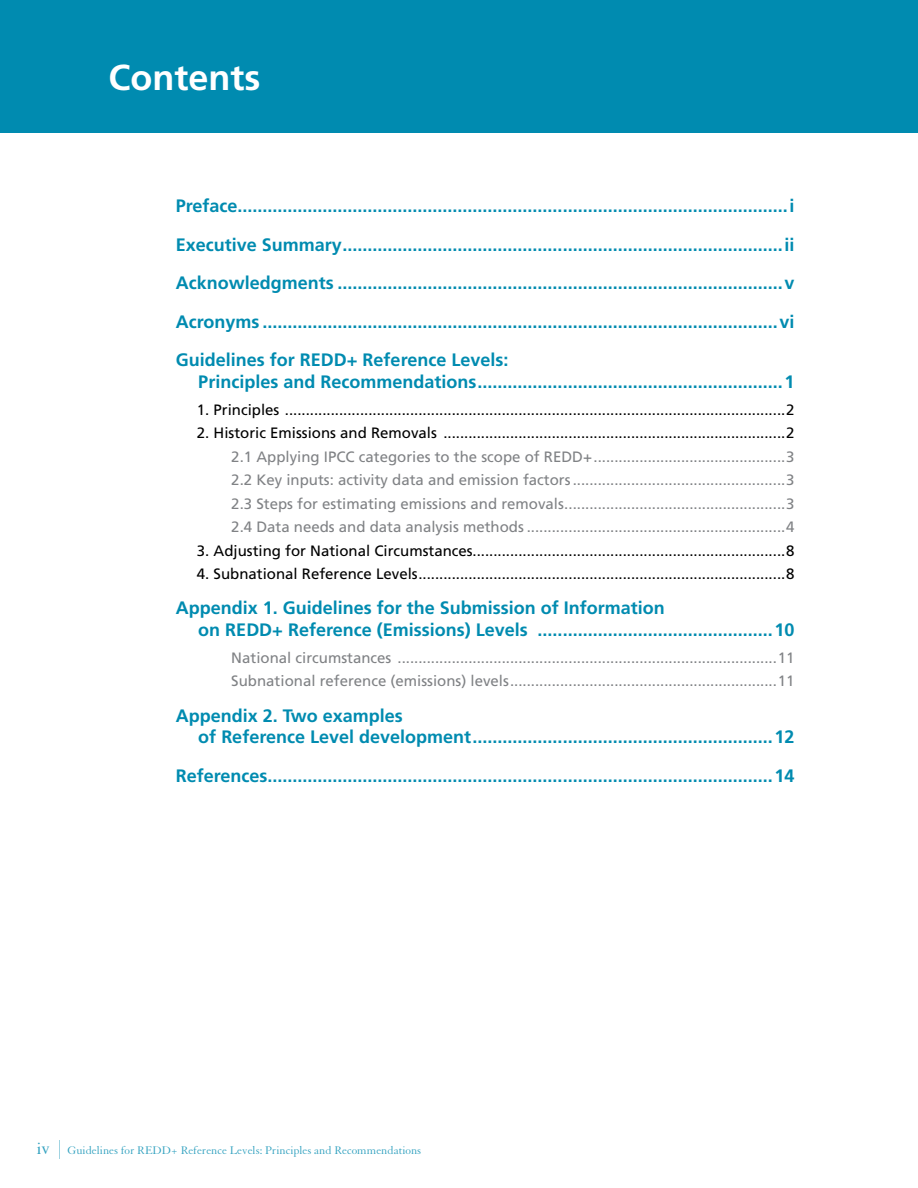
<style>
.page{position:relative;width:918px;height:1188px;background:#fff}
.page>*{position:absolute;margin:0;border:0;box-sizing:border-box;transform-origin:0 0}
.t1{font:700 36px "Frutiger";color:#fff}
.t2{font:700 18px/38.5px "Frutiger";color:#008bb0}
.t3{font:15px/23.5px "Frutiger";color:#808285;text-align:justify}
.t4{font:15px "Frutiger";color:#000}
.t5{font:12px "Granjon LT Std";color:#33a2c0}
.s1{font-family:"Times";font-size:16.5px}
</style>
<div class="page">
<svg style="left:59px;top:1140px;width:1px;height:19px"></svg>
<div style="left:0;top:0;width:918px;height:132px;background:#008bb0"></div>
<h1 class="t1" style="left:109px;top:56px;width:153px">Contents</h1>
<p class="t2" style="left:176px;top:187px;width:620px;text-align:justify">Preface..............................................................................................................i Executive Summary........................................................................................ii Acknowledgments .........................................................................................v Acronyms .......................................................................................................vi Guidelines for REDD+ Reference Levels:</p>
<p class="t2" style="left:198px;top:363px;width:598px">Principles and Recommendations.............................................................1</p>
<p class="t4" style="left:197px;top:401px;width:599px">1. Principles ........................................................................................................................2</p>
<p class="t4" style="left:197px;top:424px;width:599px">2. Historic Emissions and Removals ..................................................................................2</p>
<p class="t3" style="left:231px;top:445px;width:565px">2.1 Applying IPCC categories to the scope of REDD+..............................................3<br>2.2 Key inputs: activity data and emission factors...................................................3<br>2.3 Steps for estimating emissions and removals.....................................................3<br>2.4 Data needs and data analysis methods ..............................................................4</p>
<p class="t4" style="left:197px;top:542px;width:599px">3. Adjusting for National Circumstances...........................................................................8</p>
<p class="t4" style="left:197px;top:565px;width:599px">4. Subnational Reference Levels........................................................................................8</p>
<p class="t2" style="left:198px;top:597px;width:598px;line-height:21.6px;text-indent:-22px">Appendix 1. Guidelines for the Submission of Information<br>on REDD+ Reference (Emissions) Levels ...............................................10</p>
<p class="t3" style="left:231px;top:646px;width:565px">National circumstances ...........................................................................................11<br>Subnational reference (emissions) levels................................................................11</p>
<p class="t2" style="left:198px;top:705px;width:598px;line-height:21.6px;text-indent:-22px">Appendix 2. Two examples<br>of Reference Level development............................................................12</p>
<p class="t2" style="left:176px;top:756px;width:620px">References.....................................................................................................14</p>
<p class="t5" style="left:37px;top:1143px;width:386px"><span class="s1">iv</span> Guidelines for REDD+ Reference Levels: Principles and Recommendations</p>
</div>
